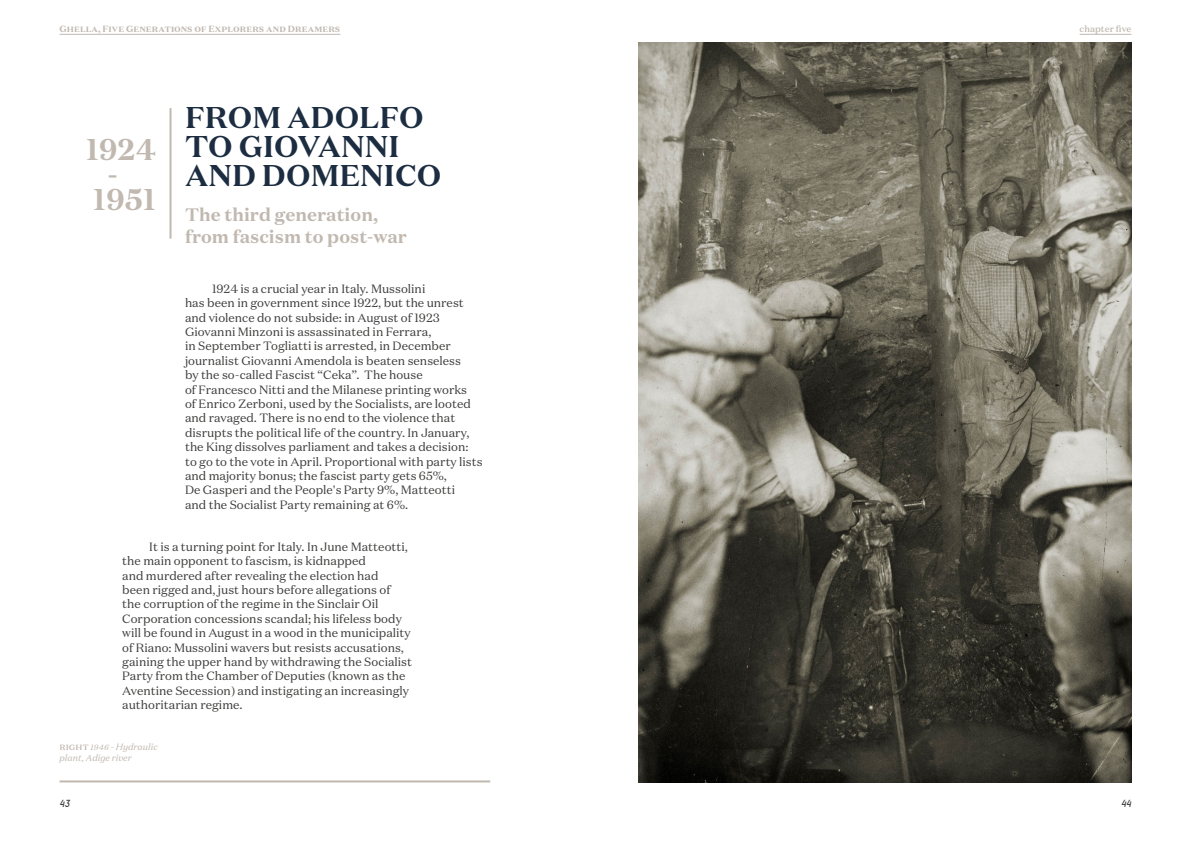
<style>
.page{position:relative;width:1191px;height:842px;background:#fff}
.page>*{position:absolute;margin:0;border:0;box-sizing:border-box;transform-origin:0 0}
.t1{font:700 30px/29px "Domaine Text";color:#1c2d41}
.t2{font:700 30px/25px "Domaine Text";color:#c1b8b0;text-align:center}
.t3{font:700 18px/21.6px "Domaine Text";color:#c1b8b0}
.t4{font:12px/14.4px "Domaine Text";color:#3c3c3b}
.t5{font:italic 700 10px "TSTAR";color:#3c3c3b}
.t6{font:700 9px "Domaine Text";letter-spacing:.01em;color:#c1b8b0}
.t7{font:italic 9px/11.5px "Domaine Text";color:#c1b8b0}
.t8{font:500 9px "Domaine Text";color:#c1b8b0}
.s1{font-weight:500;font-style:normal}
</style>
<div class="page">
<hr style="left:60px;top:780px;width:430px;height:2px;background:#c1b8b0">
<hr style="left:169px;top:108px;width:2px;height:131px;background:#c1b8b0">
<img style="left:638px;top:43px;width:493px;height:739px">
<hr style="left:1079px;top:34px;width:52px;height:1px;background:#c1b8b0">
<hr style="left:60px;top:34px;width:280px;height:1px;background:#c1b8b0">
<p class="t6" style="left:60px;top:23px;width:282px">Ghella, Five Generations of Explorers and Dreamers</p>
<h1 class="t1" style="left:185px;top:103px;width:258px">FROM ADOLFO<br>TO GIOVANNI<br>AND DOMENICO</h1>
<h2 class="t3" style="left:185px;top:204px;width:223px">The third generation, from fascism to post-war</h2>
<p class="t4" style="left:185px;top:281px;width:299px;text-indent:27px">1924 is a crucial year in Italy. Mussolini<br>has been in government since 1922, but the unrest and violence do not subside: in August of 1923<br>Giovanni Minzoni is assassinated in Ferrara,<br>in September Togliatti is arrested, in December journalist Giovanni Amendola is beaten senseless<br>by the so-called Fascist “Ceka”. The house<br>of Francesco Nitti and the Milanese printing works<br>of Enrico Zerboni, used by the Socialists, are looted and ravaged. There is no end to the violence that disrupts the political life of the country. In January, the King dissolves parliament and takes a decision: to go to the vote in April. Proportional with party lists and majority bonus; the fascist party gets 65%,<br>De Gasperi and the People's Party 9%, Matteotti<br>and the Socialist Party remaining at 6%.</p>
<p class="t4" style="left:122px;top:539px;width:291px;text-indent:27px">It is a turning point for Italy. In June Matteotti, the main opponent to fascism, is kidnapped<br>and murdered after revealing the election had<br>been rigged and, just hours before allegations of the corruption of the regime in the Sinclair Oil Corporation concessions scandal; his lifeless body will be found in August in a wood in the municipality of Riano: Mussolini wavers but resists accusations, gaining the upper hand by withdrawing the Socialist Party from the Chamber of Deputies (known as the Aventine Secession) and instigating an increasingly authoritarian regime.</p>
<p class="t7" style="left:60px;top:741px;width:100px"><span class="s1">right</span> 1946 - Hydraulic plant, Adige river</p>
<h1 class="t2" style="left:86px;top:137px;width:71px">1924 -<br>1951</h1>
<p class="t8" style="left:1079px;top:23px;width:53px">chapter five</p>
<p class="t5" style="left:60px;top:797px;width:12px">43</p>
<p class="t5" style="left:1121px;top:797px;width:12px">44</p>
</div>
